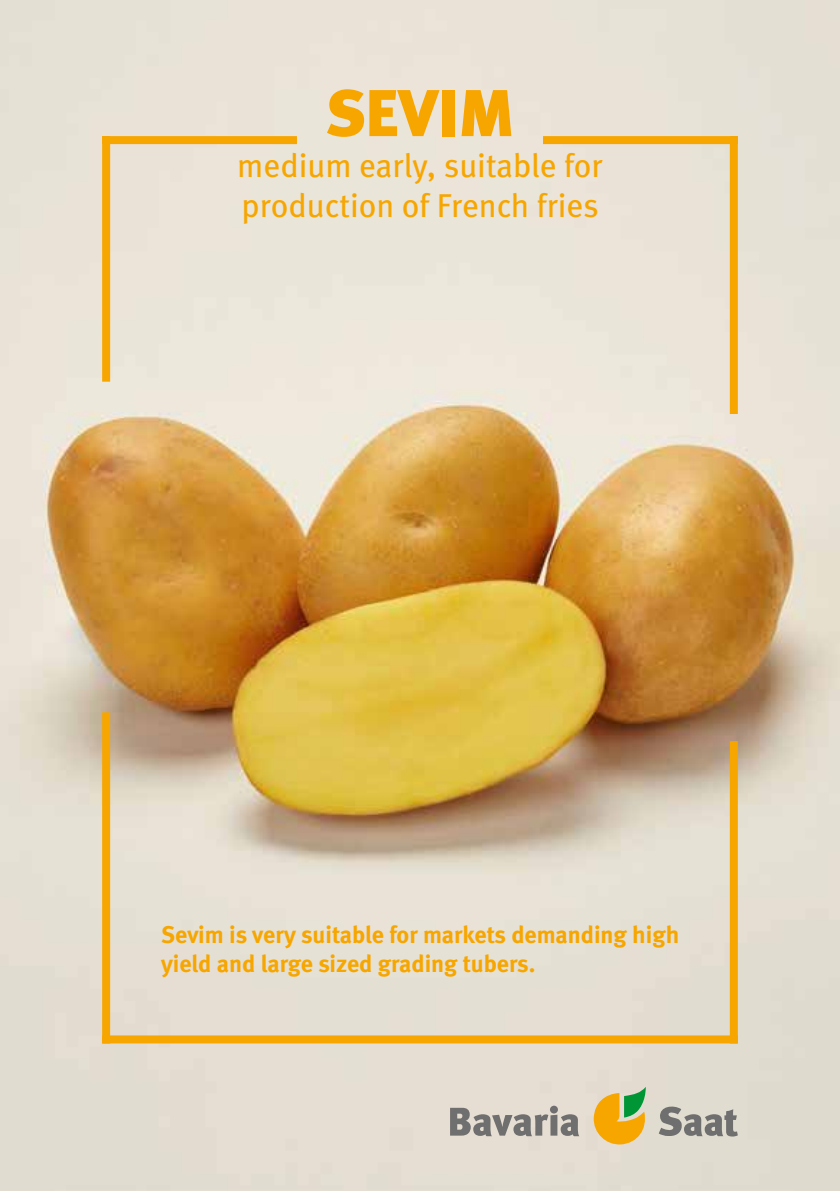
<style>
.page{position:relative;width:840px;height:1191px;background:#fff}
.page>*{position:absolute;margin:0;border:0;box-sizing:border-box;transform-origin:0 0}
.t1{font:900 66px "Meta";color:#f7a600}
.t2{font:33px/39.6px "Meta";color:#f7a600}
.t3{font:700 24px/28.8px "Meta";color:#f7a600}
</style>
<div class="page">
<img style="left:0;top:0;width:839px;height:1191px">
<div style="left:102px;top:1035px;width:635px;height:8px;background:#f7a600"></div>
<div style="left:102px;top:136px;width:195px;height:8px;background:#f7a600"></div>
<div style="left:542px;top:136px;width:195px;height:8px;background:#f7a600"></div>
<div style="left:102px;top:712px;width:8px;height:331px;background:#f7a600"></div>
<div style="left:102px;top:136px;width:8px;height:246px;background:#f7a600"></div>
<div style="left:729px;top:741px;width:8px;height:302px;background:#f7a600"></div>
<div style="left:729px;top:136px;width:8px;height:278px;background:#f7a600"></div>
<svg style="left:450px;top:1105px;width:129px;height:31px;background:#aca7a2"></svg>
<svg style="left:658px;top:1104px;width:79px;height:32px;background:#a9a6a0"></svg>
<svg style="left:592px;top:1086px;width:55px;height:59px;background:#d1b959"></svg>
<h1 class="t1" style="left:325px;top:73px;width:191px">SEVIM</h1>
<h2 class="t2" style="left:237px;top:145px;width:366px">medium early, suitable for production of French fries</h2>
<p class="t3" style="left:161px;top:919px;width:519px">Sevim is very suitable for markets demanding high yield and large sized grading tubers.</p>
</div>
